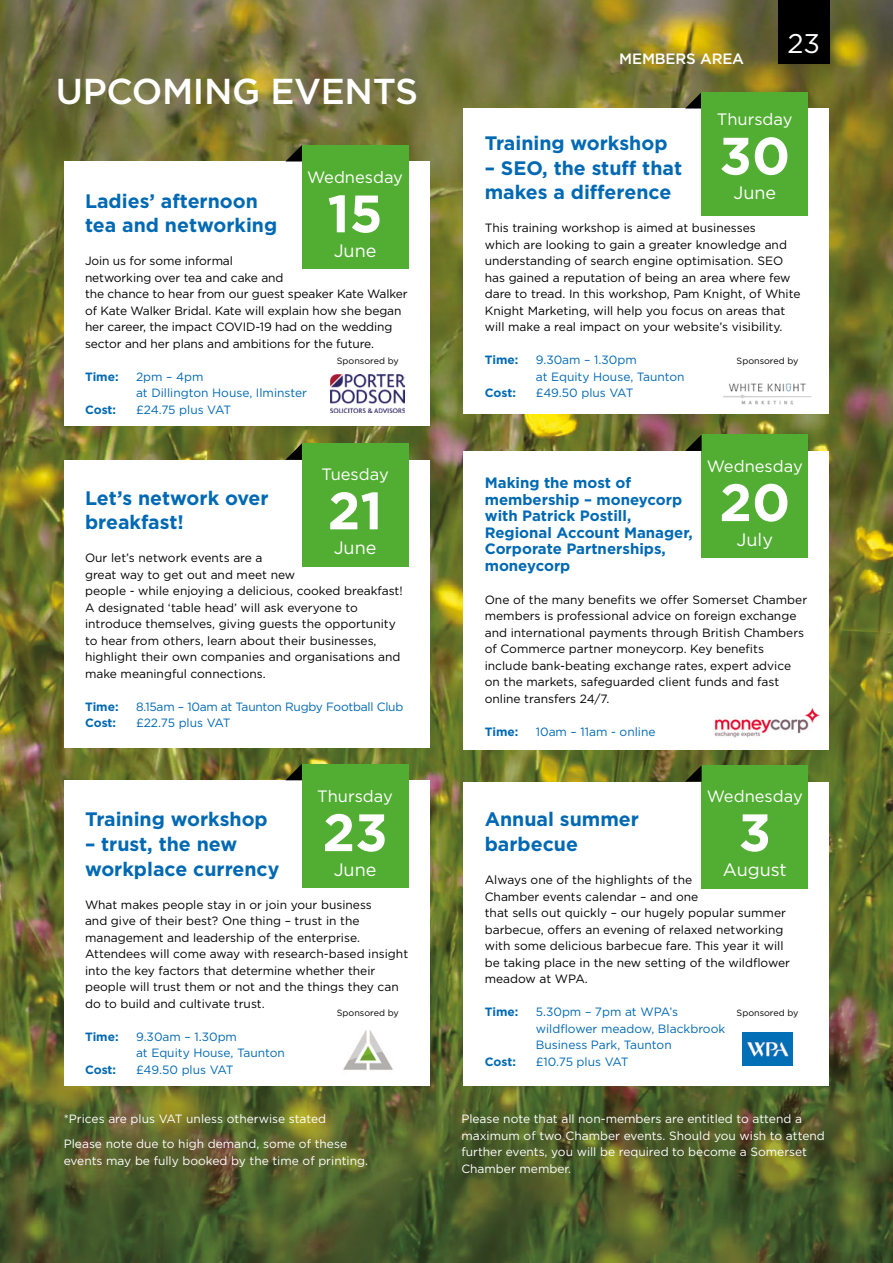
<style>
.page{position:relative;width:893px;height:1263px;background:#fff}
.page>*{position:absolute;margin:0;border:0;box-sizing:border-box;transform-origin:0 0}
.t1{font:700 52.5px "Gotham";color:#fff}
.t2{font:500 36px "Gotham";letter-spacing:-.01em;color:#fff}
.t3{font:27px "Gotham";color:#fff}
.t4{font:700 19.5px/24.8px "Gotham";color:#0069b4}
.t5{font:18px "Gotham";color:#fff}
.t6{font:16.5px "Gotham";color:#fff}
.t7{font:700 15px/16.5px "Gotham";color:#0069b4}
.t8{font:500 15px "Gotham";letter-spacing:-.01em;color:#fff}
.t9{font:12px/16.5px "Gotham";color:#000}
.t10{font:12px/16.5px "Gotham";color:#fff}
.t11{font:12px/16.5px "Gotham";color:#0069b4}
.t12{font:700 12px "Gotham";color:#0069b4}
.t13{font:12px "Gotham";letter-spacing:-.02em;color:#0069b4}
.t14{font:12px "Gotham";letter-spacing:-.025em;color:#0069b4}
.t15{font:9px "Gotham";color:#000}
</style>
<div class="page">
<img style="left:0;top:0;width:893px;height:1263px">
<div style="left:64px;top:161px;width:365px;height:264px;background:#fff"></div>
<svg style="left:285px;top:145px;width:17px;height:16px"></svg>
<div style="left:302px;top:145px;width:106px;height:124px;background:#52ae32"></div>
<div style="left:64px;top:460px;width:365px;height:287px;background:#fff"></div>
<div style="left:302px;top:443px;width:106px;height:124px;background:#52ae32"></div>
<svg style="left:285px;top:443px;width:17px;height:17px"></svg>
<div style="left:778px;top:0;width:51px;height:64px;background:#000"></div>
<div style="left:64px;top:780px;width:365px;height:305px;background:#fff"></div>
<div style="left:302px;top:764px;width:106px;height:123px;background:#52ae32"></div>
<svg style="left:285px;top:764px;width:17px;height:16px"></svg>
<img style="left:343px;top:1030px;width:50px;height:40px">
<div style="left:463px;top:109px;width:366px;height:305px;background:#fff"></div>
<svg style="left:685px;top:92px;width:17px;height:17px"></svg>
<div style="left:702px;top:92px;width:106px;height:124px;background:#52ae32"></div>
<img style="left:723px;top:383px;width:89px;height:22px">
<div style="left:463px;top:782px;width:366px;height:303px;background:#fff"></div>
<div style="left:702px;top:765px;width:106px;height:124px;background:#52ae32"></div>
<svg style="left:685px;top:765px;width:17px;height:17px"></svg>
<img style="left:331px;top:374px;width:74px;height:38px">
<div style="left:463px;top:451px;width:366px;height:298px;background:#fff"></div>
<div style="left:702px;top:434px;width:106px;height:124px;background:#52ae32"></div>
<svg style="left:685px;top:434px;width:17px;height:17px"></svg>
<img style="left:714px;top:707px;width:106px;height:31px">
<img style="left:742px;top:1032px;width:51px;height:34px">
<h2 class="t2" style="left:56px;top:68px;width:364px">UPCOMING EVENTS</h2>
<h3 class="t6" style="left:307px;top:166px;width:97px">Wednesday</h3>
<h1 class="t1" style="left:327px;top:179px;width:57px">15</h1>
<h3 class="t5" style="left:334px;top:239px;width:44px">June</h3>
<h3 class="t4" style="left:85px;top:188px;width:194px">Ladies’ afternoon tea and networking</h3>
<p class="t9" style="left:85px;top:253px;width:324px">Join us for some informal<br>networking over tea and cake and<br>the chance to hear from our guest speaker Kate Walker of Kate Walker Bridal. Kate will explain how she began her career, the impact COVID-19 had on the wedding sector and her plans and ambitions for the future.</p>
<p class="t12" style="left:85px;top:369px;width:35px">Time:</p>
<p class="t11" style="left:136px;top:368px;width:172px">2pm – 4pm<br>at Dillington House, Ilminster</p>
<p class="t12" style="left:85px;top:402px;width:33px">Cost:</p>
<p class="t14" style="left:136px;top:402px;width:97px">£24.75 plus VAT</p>
<p class="t15" style="left:337px;top:355px;width:63px">Sponsored by</p>
<h3 class="t6" style="left:321px;top:463px;width:69px">Tuesday</h3>
<h1 class="t1" style="left:328px;top:476px;width:56px">21</h1>
<h3 class="t5" style="left:334px;top:536px;width:44px">June</h3>
<h3 class="t4" style="left:85px;top:485px;width:185px">Let’s network over breakfast!</h3>
<p class="t9" style="left:85px;top:550px;width:319px">Our let’s network events are a<br>great way to get out and meet new<br>people - while enjoying a delicious, cooked breakfast!<br>A designated ‘table head’ will ask everyone to introduce themselves, giving guests the opportunity to hear from others, learn about their businesses, highlight their own companies and organisations and make meaningful connections.</p>
<p class="t12" style="left:85px;top:699px;width:35px">Time:</p>
<p class="t13" style="left:136px;top:699px;width:269px">8.15am – 10am at Taunton Rugby Football Club</p>
<p class="t12" style="left:85px;top:715px;width:33px">Cost:</p>
<p class="t11" style="left:136px;top:715px;width:96px">£22.75 plus VAT</p>
<h3 class="t6" style="left:317px;top:785px;width:77px">Thursday</h3>
<h1 class="t1" style="left:322px;top:798px;width:67px">23</h1>
<h3 class="t5" style="left:334px;top:858px;width:44px">June</h3>
<h3 class="t4" style="left:85px;top:807px;width:184px">Training workshop</h3>
<h3 class="t4" style="left:85px;top:832px;width:196px">– trust, the new workplace currency</h3>
<p class="t9" style="left:85px;top:896px;width:325px">What makes people stay in or join your business<br>and give of their best? One thing – trust in the management and leadership of the enterprise.<br>Attendees will come away with research-based insight into the key factors that determine whether their people will trust them or not and the things they can do to build and cultivate trust.</p>
<p class="t12" style="left:85px;top:1029px;width:35px">Time:</p>
<p class="t11" style="left:136px;top:1028px;width:150px">9.30am – 1.30pm<br>at Equity House, Taunton</p>
<p class="t12" style="left:85px;top:1062px;width:33px">Cost:</p>
<p class="t11" style="left:136px;top:1061px;width:99px">£49.50 plus VAT</p>
<p class="t15" style="left:337px;top:1007px;width:63px">Sponsored by</p>
<p class="t10" style="left:64px;top:1106px;width:285px;line-height:24.8px">*Prices are plus VAT unless otherwise stated<br>Please note due to high demand, some of these</p>
<p class="t10" style="left:64px;top:1152px;width:306px">events may be fully booked by the time of printing.</p>
<p class="t8" style="left:619px;top:49px;width:126px">MEMBERS AREA</p>
<h3 class="t3" style="left:787px;top:27px;width:34px">23</h3>
<h3 class="t6" style="left:717px;top:109px;width:77px">Thursday</h3>
<h1 class="t1" style="left:719px;top:121px;width:72px">30</h1>
<h3 class="t5" style="left:733px;top:181px;width:44px">June</h3>
<h3 class="t4" style="left:485px;top:130px;width:184px">Training workshop</h3>
<h3 class="t4" style="left:485px;top:155px;width:199px">– SEO, the stuff that makes a difference</h3>
<p class="t9" style="left:485px;top:220px;width:317px">This training workshop is aimed at businesses<br>which are looking to gain a greater knowledge and understanding of search engine optimisation. SEO has gained a reputation of being an area where few dare to tread. In this workshop, Pam Knight, of White Knight Marketing, will help you focus on areas that will make a real impact on your website’s visibility.</p>
<p class="t12" style="left:485px;top:352px;width:35px">Time:</p>
<p class="t11" style="left:536px;top:352px;width:150px">9.30am – 1.30pm<br>at Equity House, Taunton</p>
<p class="t12" style="left:485px;top:385px;width:33px">Cost:</p>
<p class="t11" style="left:536px;top:385px;width:99px">£49.50 plus VAT</p>
<p class="t15" style="left:737px;top:355px;width:63px">Sponsored by</p>
<h3 class="t6" style="left:707px;top:455px;width:97px">Wednesday</h3>
<h1 class="t1" style="left:719px;top:468px;width:73px">20</h1>
<h3 class="t5" style="left:737px;top:528px;width:38px">July</h3>
<p class="t7" style="left:485px;top:474px;width:209px">Making the most of membership – moneycorp with Patrick Postill,<br>Regional Account Manager,<br>Corporate Partnerships, moneycorp</p>
<p class="t9" style="left:485px;top:591px;width:324px">One of the many benefits we offer Somerset Chamber members is professional advice on foreign exchange and international payments through British Chambers of Commerce partner moneycorp. Key benefits include bank-beating exchange rates, expert advice on the markets, safeguarded client funds and fast online transfers 24/7.</p>
<p class="t12" style="left:485px;top:723px;width:35px">Time:</p>
<p class="t11" style="left:536px;top:723px;width:121px">10am – 11am - online</p>
<h3 class="t6" style="left:707px;top:785px;width:97px">Wednesday</h3>
<h1 class="t1" style="left:738px;top:798px;width:34px">3</h1>
<h3 class="t5" style="left:723px;top:858px;width:66px">August</h3>
<h3 class="t4" style="left:485px;top:807px;width:156px">Annual summer barbecue</h3>
<p class="t9" style="left:485px;top:871px;width:307px">Always one of the highlights of the<br>Chamber events calendar – and one<br>that sells out quickly – our hugely popular summer barbecue, offers an evening of relaxed networking with some delicious barbecue fare. This year it will be taking place in the new setting of the wildflower meadow at WPA.</p>
<p class="t12" style="left:485px;top:1004px;width:35px">Time:</p>
<p class="t11" style="left:536px;top:1003px;width:191px">5.30pm – 7pm at WPA’s wildflower meadow, Blackbrook<br>Business Park, Taunton</p>
<p class="t12" style="left:485px;top:1053px;width:33px">Cost:</p>
<p class="t11" style="left:536px;top:1053px;width:94px">£10.75 plus VAT</p>
<p class="t15" style="left:737px;top:1007px;width:63px">Sponsored by</p>
<p class="t10" style="left:461px;top:1111px;width:365px">Please note that all non-members are entitled to attend a maximum of two Chamber events. Should you wish to attend further events, you will be required to become a Somerset Chamber member.</p>
</div>
